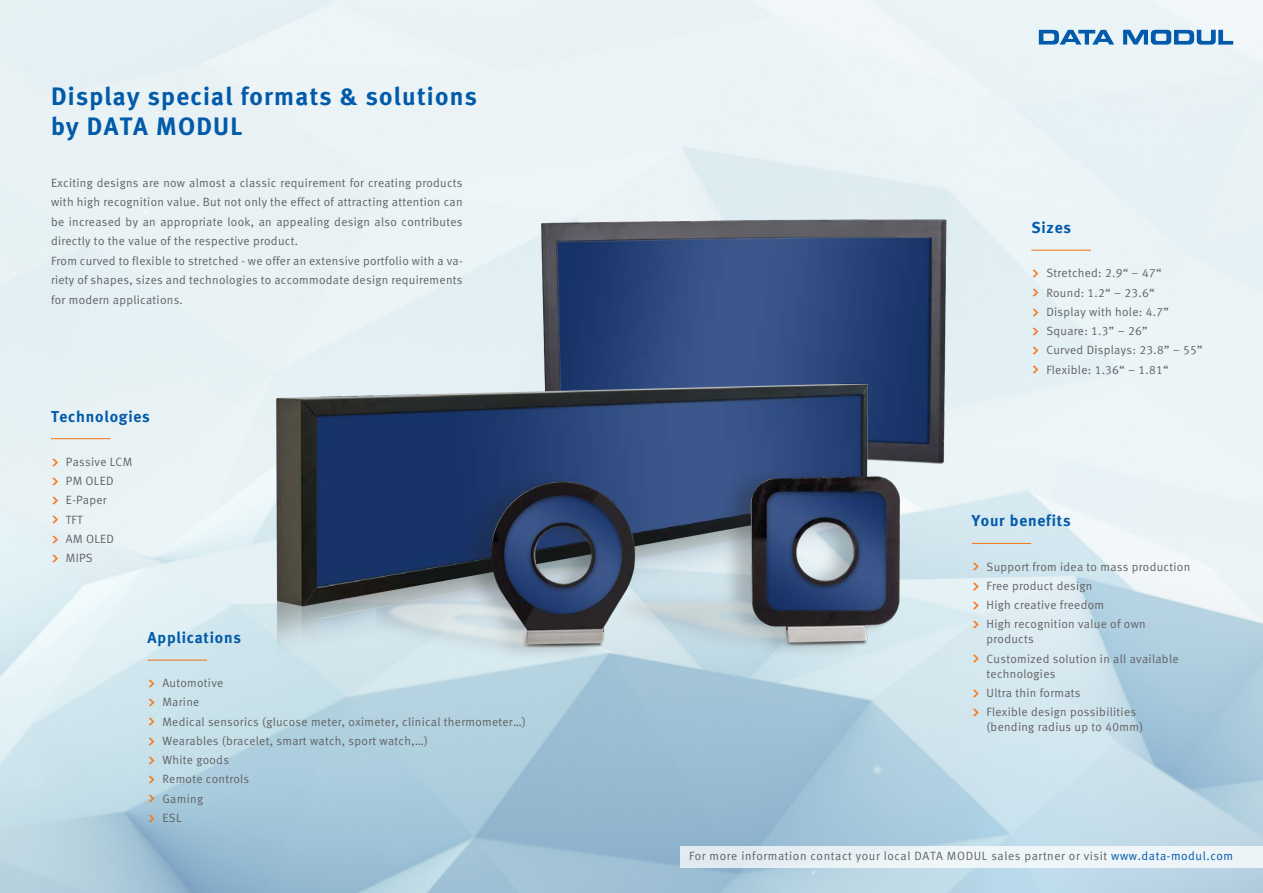
<style>
.page{position:relative;width:1263px;height:893px;background:#fff}
.page>*{position:absolute;margin:0;border:0;box-sizing:border-box;transform-origin:0 0}
.t1{font:25.2px/30.3px "Meta Bold LF";letter-spacing:.05em;color:#015aaa}
.t2{font:15.75px "Meta Bold LF";letter-spacing:.05em;color:#015aaa}
.Fließtext{font:12px/19.5px "Meta Normal LF";letter-spacing:.025em;color:#636366}
.Fließtext-2{font:12px "Meta Normal LF";letter-spacing:.05em;color:#636366}
.s1{font-size:18.6px;color:#f47921}
.s2{color:#015aaa}
</style>
<div class="page">
<hr style="left:148px;top:660px;width:59px;height:1px;background:#f47921">
<hr style="left:1031px;top:250px;width:60px;height:1px;background:#f47921">
<hr style="left:51px;top:438px;width:60px;height:1px;background:#f47921">
<img style="left:458px;top:200px;width:568px;height:132px">
<img style="left:196px;top:328px;width:756px;height:365px">
<img style="left:376px;top:332px;width:672px;height:426px">
<svg style="left:1039px;top:30px;width:75px;height:15px"></svg>
<svg style="left:1123px;top:30px;width:110px;height:15px"></svg>
<div style="left:680px;top:846px;width:583px;height:21px;background:#edf4f8"></div>
<p class="t1" style="left:51px;top:81px;width:427px">Display special formats &amp; solutions by DATA MODUL</p>
<p class="Fließtext" style="left:51px;top:173px;width:413px;text-align:justify">Exciting designs are now almost a classic requirement for creating products with high recognition value. But not only the effect of attracting attention can be increased by an appropriate look, an appealing design also contributes directly to the value of the respective product.</p>
<p class="Fließtext" style="left:51px;top:251px;width:413px;text-align:justify">From curved to flexible to stretched - we offer an extensive portfolio with a va&shy;riety of shapes, sizes and technologies to accommodate design requirements for modern applications.</p>
<p class="t2" style="left:51px;top:407px;width:100px">Technologies</p>
<p class="Fließtext" style="left:51px;top:452px;width:83px"><span class="s1">›</span> Passive LCM</p>
<p class="Fließtext" style="left:51px;top:471px;width:64px"><span class="s1">›</span> PM OLED</p>
<p class="Fließtext" style="left:51px;top:490px;width:57px"><span class="s1">›</span> E-Paper</p>
<p class="Fließtext" style="left:51px;top:509px;width:33px"><span class="s1">›</span> TFT</p>
<p class="Fließtext" style="left:51px;top:529px;width:64px"><span class="s1">›</span> AM OLED</p>
<p class="Fließtext" style="left:51px;top:548px;width:43px"><span class="s1">›</span> MIPS</p>
<p class="t2" style="left:148px;top:628px;width:95px">Applications</p>
<p class="Fließtext" style="left:148px;top:673px;width:77px"><span class="s1">›</span> Automotive</p>
<p class="Fließtext" style="left:148px;top:692px;width:53px"><span class="s1">›</span> Marine</p>
<p class="Fließtext" style="left:148px;top:712px;width:380px"><span class="s1">›</span> Medical sensorics (glucose meter, oximeter, clinical thermometer…)</p>
<p class="Fließtext" style="left:148px;top:731px;width:282px"><span class="s1">›</span> Wearables (bracelet, smart watch, sport watch,…)</p>
<p class="Fließtext" style="left:148px;top:750px;width:83px"><span class="s1">›</span> White goods</p>
<p class="Fließtext" style="left:148px;top:769px;width:103px"><span class="s1">›</span> Remote controls</p>
<p class="Fließtext" style="left:148px;top:789px;width:57px"><span class="s1">›</span> Gaming</p>
<p class="Fließtext" style="left:148px;top:808px;width:35px"><span class="s1">›</span> ESL</p>
<p class="t2" style="left:1031px;top:218px;width:41px">Sizes</p>
<p class="Fließtext" style="left:1031px;top:263px;width:132px"><span class="s1">›</span> Stretched: 2.9“ – 47“</p>
<p class="Fließtext" style="left:1031px;top:282px;width:125px"><span class="s1">›</span> Round: 1.2“ – 23.6“</p>
<p class="Fließtext" style="left:1031px;top:302px;width:139px"><span class="s1">›</span> Display with hole: 4.7”</p>
<p class="Fließtext" style="left:1031px;top:321px;width:118px"><span class="s1">›</span> Square: 1.3” – 26”</p>
<p class="Fließtext" style="left:1031px;top:340px;width:173px"><span class="s1">›</span> Curved Displays: 23.8” – 55”</p>
<p class="Fließtext" style="left:1031px;top:359px;width:139px"><span class="s1">›</span> Flexible: 1.36“ – 1.81“</p>
<p class="t2" style="left:972px;top:512px;width:100px">Your benefits</p>
<p class="Fließtext" style="left:972px;top:556px;width:220px"><span class="s1">›</span> Support from idea to mass production</p>
<p class="Fließtext" style="left:972px;top:576px;width:122px"><span class="s1">›</span> Free product design</p>
<p class="Fließtext" style="left:972px;top:595px;width:134px"><span class="s1">›</span> High creative freedom</p>
<p class="Fließtext" style="left:986px;top:616px;width:161px;line-height:15px;text-indent:-15px"><span class="s1">›</span> High recognition value of own products</p>
<p class="Fließtext" style="left:986px;top:651px;width:193px;line-height:15px;text-indent:-15px"><span class="s1">›</span> Customized solution in all available technologies</p>
<p class="Fließtext" style="left:972px;top:683px;width:110px"><span class="s1">›</span> Ultra thin formats</p>
<p class="Fließtext" style="left:986px;top:704px;width:158px;line-height:15px;text-indent:-15px"><span class="s1">›</span> Flexible design possibilities (bending radius up to 40mm)</p>
<p class="Fließtext-2" style="left:689px;top:849px;width:546px">For more information contact your local DATA MODUL sales partner or visit <span class="s2">www.data-modul.com</span></p>
</div>
